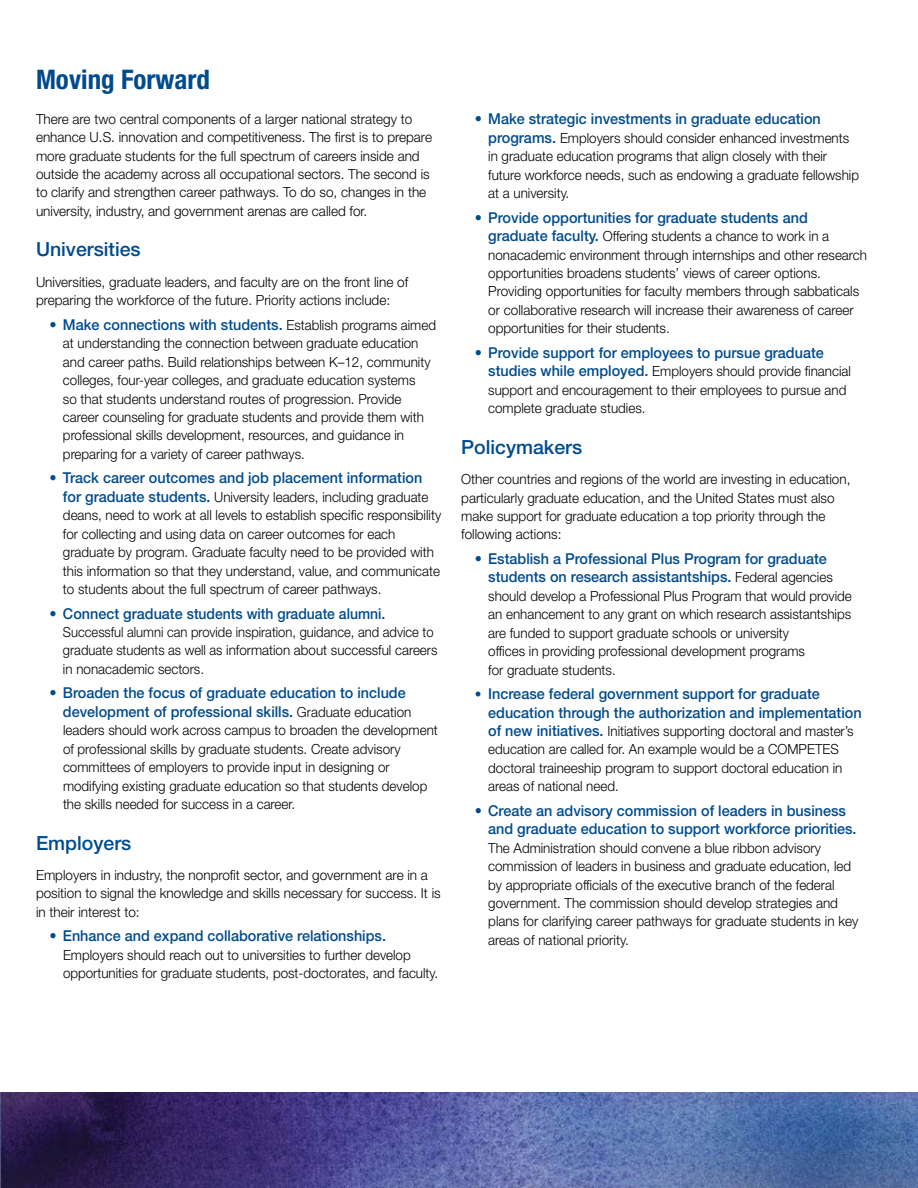
<style>
.page{position:relative;width:918px;height:1188px;background:#fff}
.page>*{position:absolute;margin:0;border:0;box-sizing:border-box;transform-origin:0 0}
.t1{font:700 condensed 27px "Helvetica Neue LT Std";color:#004b8d}
.t2{font:500 19.5px "Helvetica Neue LT Std";color:#004b8d}
.t3{font:500 15px/18.5px "Helvetica Neue LT Std";color:#004b8d;scale:.96 1}
.t4{font:300 13.95px/18.5px "Helvetica Neue LT Std";color:#000;scale:.96 1}
.t5{font:300 13.95px/18.5px "Helvetica Neue LT Std";color:#000}
.t6{font:300 13.95px/18.5px "Helvetica Neue LT Std";color:#000;scale:.93 1}
.s1{font-weight:300;font-size:13.95px;color:#000}
.s2{font-weight:500;font-size:15px;color:#004b8d}
.s3{font-weight:300;font-size:13.95px}
</style>
<div class="page">
<img style="left:0;top:1093px;width:918px;height:95px">
<h1 class="t1" style="left:36px;top:63px;width:176px">Moving Forward</h1>
<p class="t5" style="left:36px;top:109px;width:398px">There are two central components of a larger national strategy to enhance U.S. innovation and competitiveness. The first is to prepare more graduate students for the full spectrum of careers inside and outside the academy across all occupational sectors. The second is to clarify and strengthen career pathways. To do so, changes in the university, industry, and government arenas are called for.</p>
<h2 class="t2" style="left:36px;top:238px;width:106px">Universities</h2>
<p class="t5" style="left:36px;top:272px;width:374px">Universities, graduate leaders, and faculty are on the front line of preparing the workforce of the future. Priority actions include:</p>
<p class="t3" style="left:50px;top:315px;width:404px">• Make connections with students. <span class="s1">Establish programs aimed</span></p>
<p class="t4" style="left:63px;top:334px;width:384px">at understanding the connection between graduate education and career paths. Build relationships between K–12, community colleges, four-year colleges, and graduate education systems so that students understand routes of progression. Provide career counseling for graduate students and provide them with professional skills development, resources, and guidance in preparing for a variety of career pathways.</p>
<p class="t3" style="left:50px;top:469px;width:390px">• Track career outcomes and job placement information</p>
<p class="t4" style="left:63px;top:487px;width:396px"><span class="s2">for graduate students.</span> University leaders, including graduate deans, need to work at all levels to establish specific responsibility for collecting and using data on career outcomes for each graduate by program. Graduate faculty need to be provided with this information so that they understand, value, and communicate to students about the full spectrum of career pathways.</p>
<p class="t3" style="left:50px;top:604px;width:351px">• Connect graduate students with graduate alumni.</p>
<p class="t6" style="left:63px;top:622px;width:404px">Successful alumni can provide inspiration, guidance, and advice to graduate students as well as information about successful careers in nonacademic sectors.</p>
<p class="t3" style="left:63px;top:684px;width:364px;text-indent:-13px">• Broaden the focus of graduate education to include development of professional skills. <span class="s1">Graduate education</span></p>
<p class="t4" style="left:63px;top:721px;width:392px">leaders should work across campus to broaden the development of professional skills by graduate students. Create advisory committees of employers to provide input in designing or modifying existing graduate education so that students develop the skills needed for success in a career.</p>
<h2 class="t2" style="left:36px;top:831px;width:97px">Employers</h2>
<p class="t5" style="left:36px;top:865px;width:406px">Employers in industry, the nonprofit sector, and government are in a position to signal the knowledge and skills necessary for success. It is in their interest to:</p>
<p class="t3" style="left:50px;top:927px;width:352px">• Enhance and expand collaborative relationships.</p>
<p class="t4" style="left:63px;top:945px;width:392px">Employers should reach out to universities to further develop opportunities for graduate students, post-doctorates, and faculty.</p>
<p class="t3" style="left:475px;top:110px;width:362px">• Make strategic investments in graduate education</p>
<p class="t4" style="left:488px;top:128px;width:388px"><span class="s2">programs.</span> Employers should consider enhanced investments in graduate education programs that align closely with their future workforce needs, such as endowing a graduate fellowship at a university.</p>
<p class="t3" style="left:475px;top:208px;width:348px">• Provide opportunities for graduate students and</p>
<p class="t4" style="left:488px;top:227px;width:396px"><span class="s2">graduate faculty.</span> Offering students a chance to work in a nonacademic environment through internships and other research opportunities broadens students’ views of career options.<br>Providing opportunities for faculty members through sabbaticals or collaborative research will increase their awareness of career opportunities for their students.</p>
<p class="t3" style="left:475px;top:343px;width:365px">• Provide support for employees to pursue graduate</p>
<p class="t4" style="left:488px;top:362px;width:379px"><span class="s2">studies while employed.</span> Employers should provide financial support and encouragement to their employees to pursue and complete graduate studies.</p>
<h2 class="t2" style="left:461px;top:435px;width:123px">Policymakers</h2>
<p class="t5" style="left:461px;top:470px;width:391px">Other countries and regions of the world are investing in education, particularly graduate education, and the United States must also make support for graduate education a top priority through the following actions:</p>
<p class="t3" style="left:488px;top:549px;width:360px;text-indent:-13px">• Establish a Professional Plus Program for graduate students on research assistantships. <span class="s1">Federal agencies</span></p>
<p class="t4" style="left:488px;top:586px;width:380px">should develop a Professional Plus Program that would provide an enhancement to any grant on which research assistantships are funded to support graduate schools or university<br>offices in providing professional development programs<br>for graduate students.</p>
<p class="t3" style="left:488px;top:684px;width:390px;text-indent:-13px"><span class="s3">•</span> Increase federal government support for graduate education through the authorization and implementation</p>
<p class="t4" style="left:488px;top:721px;width:382px"><span class="s2">of new initiatives.</span> Initiatives supporting doctoral and master’s education are called for. An example would be a COMPETES doctoral traineeship program to support doctoral education in areas of national need.</p>
<p class="t3" style="left:488px;top:801px;width:385px;text-indent:-13px">• Create an advisory commission of leaders in business and graduate education to support workforce priorities.</p>
<p class="t4" style="left:488px;top:838px;width:387px">The Administration should convene a blue ribbon advisory commission of leaders in business and graduate education, led by appropriate officials of the executive branch of the federal government. The commission should develop strategies and plans for clarifying career pathways for graduate students in key areas of national priority.</p>
</div>
